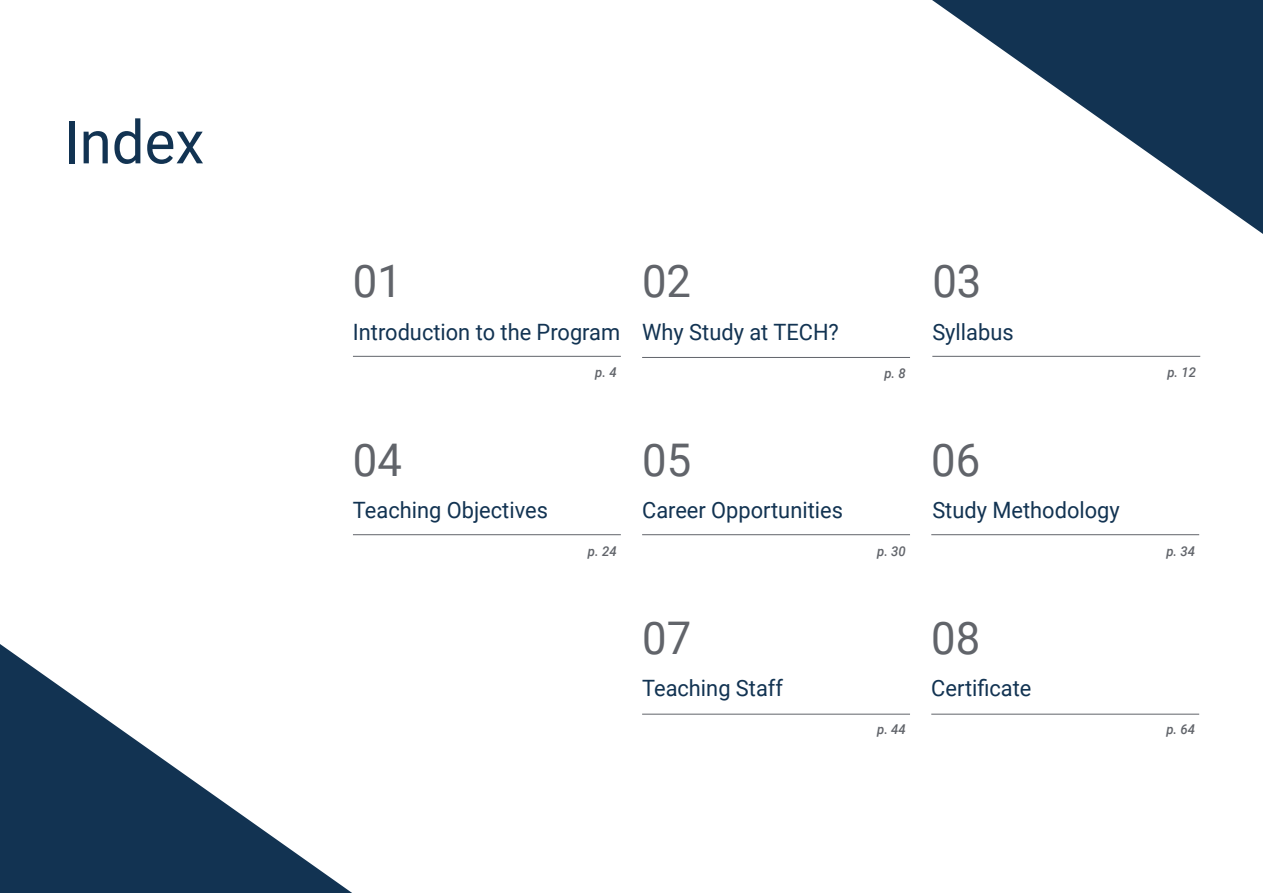
<style>
.page{position:relative;width:1263px;height:893px;background:#fff}
.page>*{position:absolute;margin:0;border:0;box-sizing:border-box;transform-origin:0 0}
.t1{font:60px "Roboto";color:#123352}
.t2{font:45px "Roboto";color:#61646a}
.t3{font:22.5px "Roboto";color:#123352}
.t4{font:italic 500 13.5px "Roboto";color:#61646a}
</style>
<div class="page">
<svg style="left:0;top:644px;width:352px;height:249px"></svg>
<svg style="left:932px;top:0;width:331px;height:234px"></svg>
<hr style="left:353px;top:356px;width:268px;height:1px;background:#61646a">
<hr style="left:932px;top:356px;width:268px;height:1px;background:#61646a">
<hr style="left:642px;top:714px;width:268px;height:1px;background:#61646a">
<hr style="left:353px;top:534px;width:268px;height:1px;background:#61646a">
<hr style="left:642px;top:534px;width:268px;height:1px;background:#61646a">
<hr style="left:931px;top:714px;width:268px;height:1px;background:#61646a">
<hr style="left:931px;top:534px;width:268px;height:1px;background:#61646a">
<hr style="left:642px;top:357px;width:268px;height:1px;background:#61646a">
<h1 class="t1" style="left:64px;top:100px;width:142px">Index</h1>
<h2 class="t2" style="left:353px;top:250px;width:51px">01</h2>
<h2 class="t2" style="left:932px;top:250px;width:51px">03</h2>
<h2 class="t2" style="left:642px;top:250px;width:51px">02</h2>
<p class="t3" style="left:353px;top:316px;width:269px">Introduction to the Program</p>
<p class="t3" style="left:932px;top:316px;width:83px">Syllabus</p>
<p class="t3" style="left:642px;top:316px;width:198px">Why Study at TECH?</p>
<p class="t4" style="left:595px;top:363px;width:23px">p. 4</p>
<p class="t4" style="left:1167px;top:363px;width:30px">p. 12</p>
<p class="t4" style="left:884px;top:363px;width:23px">p. 8</p>
<h2 class="t2" style="left:353px;top:428px;width:51px">04</h2>
<h2 class="t2" style="left:642px;top:428px;width:51px">05</h2>
<h2 class="t2" style="left:931px;top:428px;width:51px">06</h2>
<p class="t3" style="left:353px;top:494px;width:196px">Teaching Objectives</p>
<p class="t3" style="left:642px;top:494px;width:202px">Career Opportunities</p>
<p class="t3" style="left:932px;top:494px;width:189px">Study Methodology</p>
<p class="t4" style="left:588px;top:542px;width:30px">p. 24</p>
<p class="t4" style="left:877px;top:542px;width:30px">p. 30</p>
<h2 class="t2" style="left:642px;top:607px;width:51px">07</h2>
<h2 class="t2" style="left:931px;top:607px;width:51px">08</h2>
<p class="t3" style="left:642px;top:672px;width:142px">Teaching Staff</p>
<p class="t3" style="left:931px;top:672px;width:102px">Certificate</p>
<p class="t4" style="left:1166px;top:542px;width:30px">p. 34</p>
<p class="t4" style="left:877px;top:720px;width:30px">p. 44</p>
<p class="t4" style="left:1166px;top:720px;width:30px">p. 64</p>
</div>
